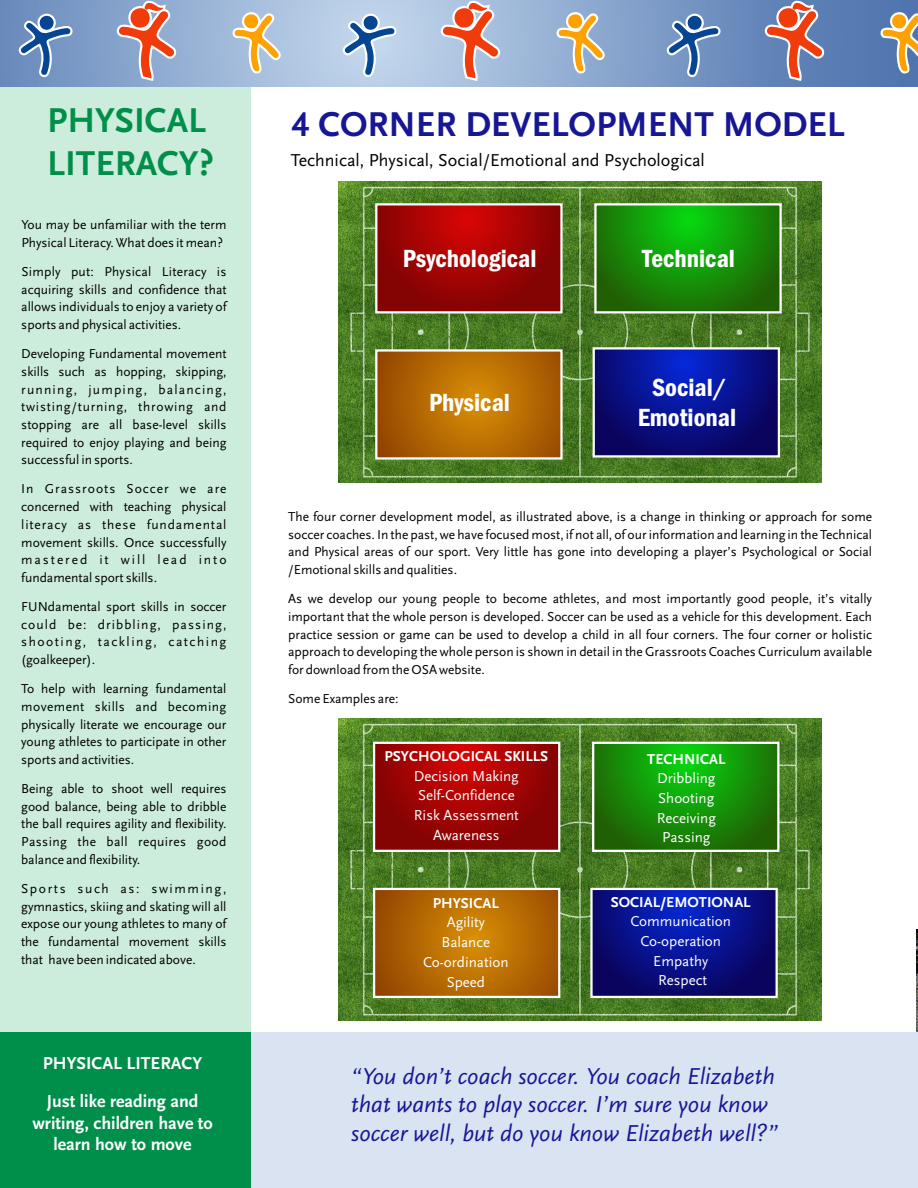
<style>
.page{position:relative;width:918px;height:1188px;background:#fff}
.page>*{position:absolute;margin:0;border:0;box-sizing:border-box;transform-origin:0 0}
.t1{font:700 36px "Scala Sans LF";color:#171796}
.t2{font:700 36px/42.9px "Scala Sans LF";color:#008f4a}
.t3{font:600 condensed 25.65px/29.1px "Franklin Gothic";color:#fff;text-align:center}
.t4{font:italic 24px/28.7px "Scala Sans";color:#171796}
.t5{font:700 18px/38.7px "Scala Sans LF";color:#fff}
.t6{font:18px "Scala Sans";color:#000}
.t7{font:15px/19.6px "Scala Sans";color:#fff;text-align:center}
.t8{font:700 15px "Scala Sans LF";color:#fff}
.t9{font:13.5px/17.7px "Scala Sans";color:#000;text-align:justify}
</style>
<div class="page">
<img style="left:917px;top:930px;width:1px;height:102px">
<div style="left:251px;top:1032px;width:667px;height:156px;background:#d9e3f2"></div>
<div style="left:0;top:77px;width:251px;height:1111px;background:#cceddb"></div>
<svg style="left:0;top:0;width:918px;height:86px;background:#91add2"></svg>
<img style="left:339px;top:181px;width:483px;height:302px">
<svg style="left:597px;top:206px;width:182px;height:105px;background:#168d08"></svg>
<div style="left:594px;top:203px;width:188px;height:111px;border:2px solid #fff"></div>
<svg style="left:596px;top:350px;width:181px;height:105px;background:#081087"></svg>
<div style="left:593px;top:347px;width:187px;height:111px;border:2px solid #fff"></div>
<svg style="left:378px;top:206px;width:182px;height:105px;background:#9d0303"></svg>
<div style="left:375px;top:203px;width:188px;height:111px;border:2px solid #fff"></div>
<svg style="left:378px;top:352px;width:182px;height:105px;background:#b46702"></svg>
<div style="left:375px;top:349px;width:188px;height:111px;border:2px solid #fff"></div>
<div style="left:0;top:1032px;width:251px;height:156px;background:#008f4a"></div>
<img style="left:339px;top:719px;width:483px;height:302px">
<svg style="left:595px;top:745px;width:181px;height:104px;background:#168d08"></svg>
<div style="left:592px;top:742px;width:187px;height:110px;border:2px solid #fff"></div>
<svg style="left:593px;top:891px;width:182px;height:104px;background:#081087"></svg>
<div style="left:590px;top:888px;width:188px;height:110px;border:2px solid #fff"></div>
<svg style="left:376px;top:745px;width:181px;height:104px;background:#9d0303"></svg>
<div style="left:373px;top:742px;width:187px;height:110px;border:2px solid #fff"></div>
<svg style="left:376px;top:891px;width:181px;height:104px;background:#b46702"></svg>
<div style="left:373px;top:888px;width:187px;height:110px;border:2px solid #fff"></div>
<svg style="left:18px;top:0;width:263px;height:81px;background:#9ca5bc"></svg>
<svg style="left:342px;top:0;width:263px;height:81px;background:#b2b8c8"></svg>
<svg style="left:666px;top:0;width:252px;height:81px;background:#7a87a9"></svg>
<h1 class="t2" style="left:47px;top:103px;width:168px">PHYSICAL<br>LITERACY?</h1>
<p class="t9" style="left:21px;top:217px;width:207px">You may be unfamiliar with the term<br>Physical Literacy. What does it mean?</p>
<p class="t9" style="left:21px;top:264px;width:207px">Simply put: Physical Literacy is acquiring skills and confidence that allows individuals to enjoy a variety of sports and physical activities.</p>
<p class="t9" style="left:21px;top:346px;width:207px">Developing Fundamental movement skills such as hopping, skipping, running, jumping, balancing, twisting/turning, throwing and stopping are all base-level skills required to enjoy playing and being successful in sports.</p>
<p class="t9" style="left:21px;top:481px;width:207px">In Grassroots Soccer we are concerned with teaching physical literacy as these fundamental movement skills. Once successfully mastered it will lead into fundamental sport skills.</p>
<p class="t9" style="left:21px;top:599px;width:207px">FUNdamental sport skills in soccer could be: dribbling, passing, shooting, tackling, catching (goalkeeper).</p>
<p class="t9" style="left:21px;top:681px;width:207px">To help with learning fundamental movement skills and becoming physically literate we encourage our young athletes to participate in other sports and activities.</p>
<p class="t9" style="left:21px;top:781px;width:207px">Being able to shoot well requires good balance, being able to dribble the ball requires agility and flexibility.<br>Passing the ball requires good balance and flexibility.</p>
<p class="t9" style="left:21px;top:881px;width:207px">Sports such as: swimming, gymnastics, skiing and skating will all expose our young athletes to many of the fundamental movement skills that have been indicated above.</p>
<h3 class="t5" style="left:43px;top:1045px;width:161px">PHYSICAL LITERACY<br>Just like reading and</h3>
<h3 class="t5" style="left:32px;top:1114px;width:182px;line-height:21.5px;text-align:center">writing, children have to learn how to move</h3>
<h1 class="t1" style="left:291px;top:110px;width:555px">4 CORNER DEVELOPMENT MODEL</h1>
<h3 class="t6" style="left:291px;top:153px;width:416px">Technical, Physical, Social/Emotional and Psychological</h3>
<h2 class="t3" style="left:403px;top:246px;width:135px">Psychological</h2>
<h2 class="t3" style="left:642px;top:246px;width:94px">Technical</h2>
<h2 class="t3" style="left:429px;top:390px;width:83px">Physical</h2>
<h2 class="t3" style="left:638px;top:375px;width:100px">Social/<br>Emotional</h2>
<p class="t9" style="left:288px;top:509px;width:585px">The four corner development model, as illustrated above, is a change in thinking or approach for some soccer coaches. In the past, we have focused most, if not all, of our information and learning in the Technical and Physical areas of our sport. Very little has gone into developing a player’s Psychological or Social /Emotional skills and qualities.</p>
<p class="t9" style="left:288px;top:591px;width:585px">As we develop our young people to become athletes, and most importantly good people, it’s vitally important that the whole person is developed. Soccer can be used as a vehicle for this development. Each practice session or game can be used to develop a child in all four corners. The four corner or holistic approach to developing the whole person is shown in detail in the Grassroots Coaches Curriculum available for download from the OSA website.</p>
<p class="t9" style="left:288px;top:691px;width:112px">Some Examples are:</p>
<p class="t8" style="left:385px;top:750px;width:165px">PSYCHOLOGICAL SKILLS</p>
<p class="t7" style="left:414px;top:767px;width:107px">Decision Making<br>Self-Confidence<br>Risk Assessment<br>Awareness</p>
<p class="t8" style="left:433px;top:897px;width:68px">PHYSICAL</p>
<p class="t7" style="left:423px;top:914px;width:87px">Agility<br>Balance<br>Co-ordination<br>Speed</p>
<p class="t8" style="left:647px;top:753px;width:80px">TECHNICAL</p>
<p class="t7" style="left:657px;top:770px;width:61px">Dribbling<br>Shooting<br>Receiving<br>Passing</p>
<p class="t8" style="left:611px;top:896px;width:141px">SOCIAL/EMOTIONAL</p>
<p class="t7" style="left:631px;top:913px;width:102px">Communication<br>Co-operation<br>Empathy<br>Respect</p>
<h3 class="t4" style="left:351px;top:1064px;width:428px">“You don’t coach soccer. You coach Elizabeth that wants to play soccer. I’m sure you know soccer well, but do you know Elizabeth well?”</h3>
</div>
